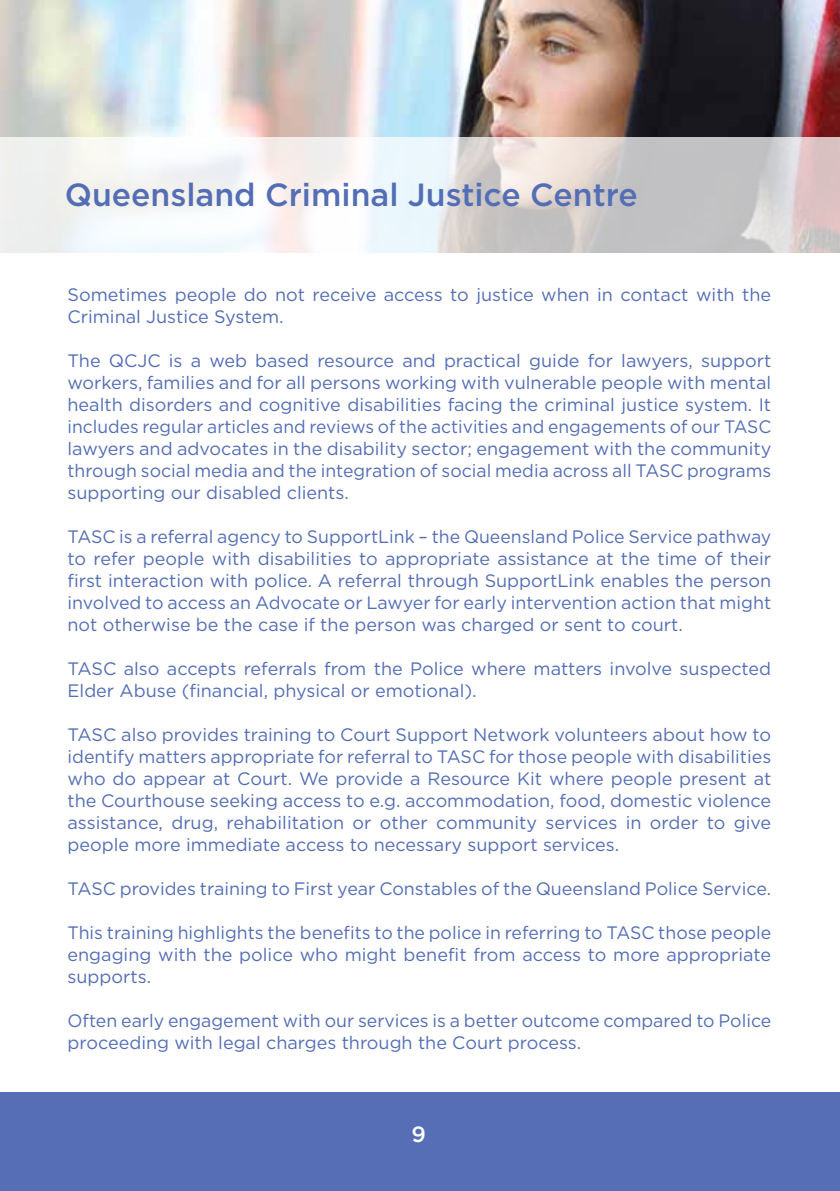
<style>
.page{position:relative;width:840px;height:1191px;background:#fff}
.page>*{position:absolute;margin:0;border:0;box-sizing:border-box;transform-origin:0 0}
.t1{font:500 32px "Gotham";color:#546eb5}
.t2{font:500 22px "Gotham";color:#fff}
.t3{font:18px/22px "Gotham";color:#546eb5;text-align:justify}
</style>
<div class="page">
<div style="left:0;top:1092px;width:839px;height:99px;background:#556eb5"></div>
<img style="left:0;top:0;width:839px;height:137px">
<svg style="left:0;top:137px;width:839px;height:115px"></svg>
<h1 class="t1" style="left:65px;top:177px;width:574px">Queensland Criminal Justice Centre</h1>
<p class="t3" style="left:67px;top:283px;width:704px">Sometimes people do not receive access to justice when in contact with the<br>Criminal Justice System.</p>
<p class="t3" style="left:67px;top:349px;width:705px">The QCJC is a web based resource and practical guide for lawyers, support workers, families and for all persons working with vulnerable people with mental health disorders and cognitive disabilities facing the criminal justice system. It includes regular articles and reviews of the activities and engagements of our TASC lawyers and advocates in the disability sector; engagement with the community through social media and the integration of social media across all TASC programs supporting our disabled clients.</p>
<p class="t3" style="left:67px;top:525px;width:705px">TASC is a referral agency to SupportLink – the Queensland Police Service pathway to refer people with disabilities to appropriate assistance at the time of their first interaction with police. A referral through SupportLink enables the person involved to access an Advocate or Lawyer for early intervention action that might not otherwise be the case if the person was charged or sent to court.</p>
<p class="t3" style="left:67px;top:657px;width:704px">TASC also accepts referrals from the Police where matters involve suspected<br>Elder Abuse (financial, physical or emotional).</p>
<p class="t3" style="left:67px;top:723px;width:705px">TASC also provides training to Court Support Network volunteers about how to identify matters appropriate for referral to TASC for those people with disabilities who do appear at Court. We provide a Resource Kit where people present at the Courthouse seeking access to e.g. accommodation, food, domestic violence assistance, drug, rehabilitation or other community services in order to give people more immediate access to necessary support services.</p>
<p class="t3" style="left:67px;top:877px;width:704px">TASC provides training to First year Constables of the Queensland Police Service.</p>
<p class="t3" style="left:67px;top:921px;width:705px">This training highlights the benefits to the police in referring to TASC those people engaging with the police who might benefit from access to more appropriate supports.</p>
<p class="t3" style="left:67px;top:1009px;width:705px">Often early engagement with our services is a better outcome compared to Police proceeding with legal charges through the Court process.</p>
<p class="t2" style="left:411px;top:1121px;width:16px">9</p>
</div>
